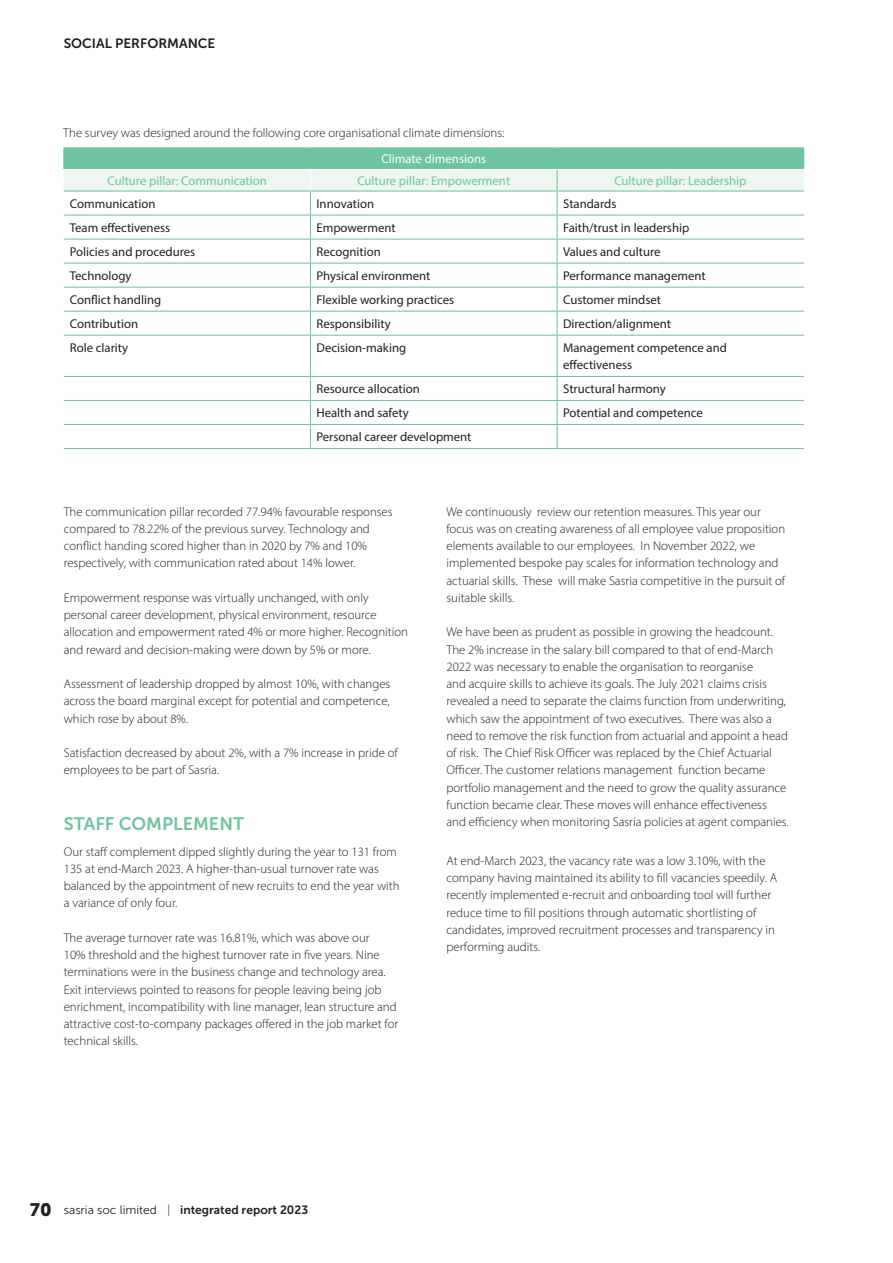
<style>
.page{position:relative;width:893px;height:1263px;background:#fff}
.page>*{position:absolute;margin:0;border:0;box-sizing:border-box;transform-origin:0 0}
.t1{font:18px "Museo Sans 700";color:#6dc5a0}
.t2{font:13.5px "Museo Sans 700";color:#231f20}
.Body_Copy{font:300 12.75px/17.2px "Myriad Pro";color:#231f20}
.Body_Fin{font:12.75px/17.2px "Myriad Pro";color:#231f20}
.Body_Fin-2{font:12.75px "Myriad Pro";color:#6dc5a0}
.Bullet_1{font:300 12.75px "Myriad Pro";color:#231f20}
.Bullet_1_Table{font:12.75px "Myriad Pro";color:#231f20}
.Body_Fin-3{font:12.75px "Myriad Pro";color:#fff}
.t3{font:12px "Museo Sans 700";color:#231f20}
.s1{font-family:"Museo Sans 900";font-size:18px}
.s2{font-family:"Museo Sans 300"}
.s3{font-family:"Museo Sans 100"}
</style>
<div class="page">
<hr style="left:63px;top:147px;width:247px;height:1px;background:#6dc5a0">
<hr style="left:310px;top:147px;width:247px;height:1px;background:#6dc5a0">
<hr style="left:557px;top:147px;width:247px;height:1px;background:#6dc5a0">
<hr style="left:64px;top:335px;width:246px;height:1px;background:#6dc5a0">
<hr style="left:64px;top:376px;width:246px;height:1px;background:#6dc5a0">
<hr style="left:64px;top:400px;width:246px;height:1px;background:#6dc5a0">
<hr style="left:64px;top:424px;width:246px;height:1px;background:#6dc5a0">
<hr style="left:64px;top:448px;width:246px;height:1px;background:#6dc5a0">
<svg style="left:63px;top:148px;width:741px;height:187px"></svg>
<hr style="left:310px;top:335px;width:247px;height:1px;background:#6dc5a0">
<hr style="left:310px;top:336px;width:1px;height:40px;background:#6dc5a0">
<hr style="left:557px;top:335px;width:247px;height:1px;background:#6dc5a0">
<hr style="left:557px;top:336px;width:1px;height:40px;background:#6dc5a0">
<hr style="left:310px;top:376px;width:247px;height:1px;background:#6dc5a0">
<hr style="left:557px;top:376px;width:247px;height:1px;background:#6dc5a0">
<hr style="left:310px;top:400px;width:247px;height:1px;background:#6dc5a0">
<hr style="left:557px;top:400px;width:247px;height:1px;background:#6dc5a0">
<hr style="left:310px;top:424px;width:247px;height:1px;background:#6dc5a0">
<svg style="left:310px;top:377px;width:1px;height:71px"></svg>
<hr style="left:557px;top:424px;width:247px;height:1px;background:#6dc5a0">
<svg style="left:557px;top:377px;width:1px;height:71px"></svg>
<hr style="left:310px;top:448px;width:247px;height:1px;background:#6dc5a0">
<hr style="left:557px;top:448px;width:247px;height:1px;background:#6dc5a0">
<hr style="left:310px;top:190px;width:247px;height:2px;background:#6dc5a0">
<hr style="left:557px;top:287px;width:247px;height:1px;background:#6dc5a0">
<hr style="left:310px;top:311px;width:247px;height:1px;background:#6dc5a0">
<p class="t2" style="left:64px;top:36px;width:153px">SOCIAL PERFORMANCE</p>
<p class="Bullet_1" style="left:63px;top:125px;width:443px">The survey was designed around the following core organisational climate dimensions:</p>
<p class="Body_Fin-3" style="left:381px;top:151px;width:106px">Climate dimensions</p>
<p class="Body_Fin-2" style="left:107px;top:173px;width:161px">Culture pillar: Communication</p>
<p class="Body_Fin-2" style="left:357px;top:173px;width:154px">Culture pillar: Empowerment</p>
<p class="Body_Fin-2" style="left:614px;top:173px;width:134px">Culture pillar: Leadership</p>
<p class="Bullet_1_Table" style="left:70px;top:196px;width:87px">Communication</p>
<p class="Body_Fin" style="left:316px;top:195px;width:59px">Innovation</p>
<p class="Bullet_1_Table" style="left:563px;top:196px;width:55px">Standards</p>
<p class="Bullet_1_Table" style="left:70px;top:220px;width:102px">Team effectiveness</p>
<p class="Body_Fin" style="left:316px;top:219px;width:81px">Empowerment</p>
<p class="Body_Fin" style="left:563px;top:219px;width:128px">Faith/trust in leadership</p>
<p class="Body_Fin" style="left:70px;top:243px;width:127px">Policies and procedures</p>
<p class="Body_Fin" style="left:316px;top:243px;width:66px">Recognition</p>
<p class="Body_Fin" style="left:563px;top:243px;width:99px">Values and culture</p>
<p class="Body_Fin" style="left:70px;top:267px;width:63px">Technology</p>
<p class="Body_Fin" style="left:316px;top:267px;width:115px">Physical environment</p>
<p class="Body_Fin" style="left:563px;top:267px;width:144px">Performance management</p>
<p class="Bullet_1_Table" style="left:70px;top:292px;width:93px">Conflict handling</p>
<p class="Body_Fin" style="left:316px;top:291px;width:139px">Flexible working practices</p>
<p class="Body_Fin" style="left:563px;top:291px;width:99px">Customer mindset</p>
<p class="Body_Fin" style="left:70px;top:315px;width:70px">Contribution</p>
<p class="Body_Fin" style="left:316px;top:315px;width:76px">Responsibility</p>
<p class="Body_Fin" style="left:563px;top:315px;width:109px">Direction/alignment</p>
<p class="Body_Fin" style="left:70px;top:339px;width:60px">Role clarity</p>
<p class="Body_Fin" style="left:316px;top:339px;width:91px">Decision-making</p>
<p class="Body_Fin" style="left:563px;top:339px;width:165px">Management competence and effectiveness</p>
<p class="Body_Fin" style="left:316px;top:380px;width:105px">Resource allocation</p>
<p class="Body_Fin" style="left:563px;top:380px;width:104px">Structural harmony</p>
<p class="Body_Fin" style="left:316px;top:404px;width:94px">Health and safety</p>
<p class="Body_Fin" style="left:563px;top:404px;width:141px">Potential and competence</p>
<p class="Body_Fin" style="left:316px;top:428px;width:157px">Personal career development</p>
<p class="Body_Copy" style="left:64px;top:503px;width:330px">The communication pillar recorded 77.94% favourable responses compared to 78.22% of the previous survey. Technology and conflict handing scored higher than in 2020 by 7% and 10% respectively, with communication rated about 14% lower.</p>
<p class="Body_Copy" style="left:64px;top:589px;width:346px">Empowerment response was virtually unchanged, with only personal career development, physical environment, resource allocation and empowerment rated 4% or more higher. Recognition and reward and decision-making were down by 5% or more.</p>
<p class="Body_Copy" style="left:64px;top:675px;width:328px;text-align:justify">Assessment of leadership dropped by almost 10%, with changes across the board marginal except for potential and competence, which rose by about 8%.</p>
<p class="Body_Copy" style="left:64px;top:744px;width:336px">Satisfaction decreased by about 2%, with a 7% increase in pride of employees to be part of Sasria.</p>
<h1 class="t1" style="left:64px;top:814px;width:182px">STAFF COMPLEMENT</h1>
<p class="Body_Copy" style="left:64px;top:843px;width:337px">Our staff complement dipped slightly during the year to 131 from 135 at end-March 2023. A higher-than-usual turnover rate was balanced by the appointment of new recruits to end the year with a variance of only four.</p>
<p class="Body_Copy" style="left:64px;top:929px;width:336px">The average turnover rate was 16.81%, which was above our<br>10% threshold and the highest turnover rate in five years. Nine terminations were in the business change and technology area.<br>Exit interviews pointed to reasons for people leaving being job enrichment, incompatibility with line manager, lean structure and attractive cost-to-company packages offered in the job market for technical skills.</p>
<p class="Body_Copy" style="left:446px;top:503px;width:340px">We continuously review our retention measures. This year our focus was on creating awareness of all employee value proposition elements available to our employees. In November 2022, we implemented bespoke pay scales for information technology and actuarial skills. These will make Sasria competitive in the pursuit of suitable skills.</p>
<p class="Body_Copy" style="left:446px;top:623px;width:344px">We have been as prudent as possible in growing the headcount.<br>The 2% increase in the salary bill compared to that of end-March 2022 was necessary to enable the organisation to reorganise<br>and acquire skills to achieve its goals. The July 2021 claims crisis revealed a need to separate the claims function from underwriting, which saw the appointment of two executives. There was also a need to remove the risk function from actuarial and appoint a head of risk. The Chief Risk Officer was replaced by the Chief Actuarial Officer. The customer relations management function became portfolio management and the need to grow the quality assurance function became clear. These moves will enhance effectiveness and efficiency when monitoring Sasria policies at agent companies.</p>
<p class="Body_Copy" style="left:446px;top:852px;width:332px">At end-March 2023, the vacancy rate was a low 3.10%, with the company having maintained its ability to fill vacancies speedily. A recently implemented e-recruit and onboarding tool will further reduce time to fill positions through automatic shortlisting of candidates, improved recruitment processes and transparency in performing audits.</p>
<p class="t3" style="left:30px;top:1203px;width:280px"><span class="s1">70</span> <span class="s2">sasria soc limited</span> <span class="s3">|</span> integrated report 2023</p>
</div>
